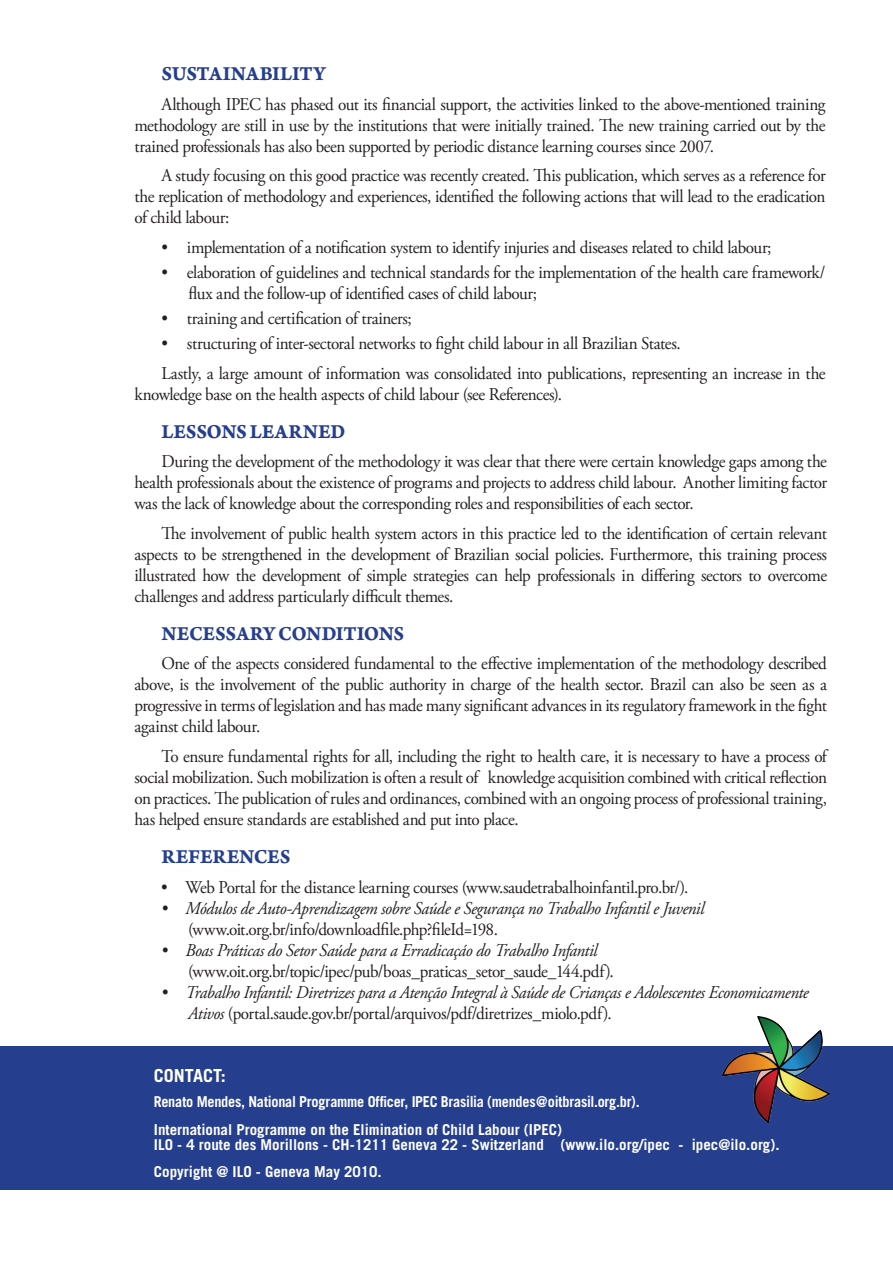
<style>
.page{position:relative;width:893px;height:1263px;background:#fff}
.page>*{position:absolute;margin:0;border:0;box-sizing:border-box;transform-origin:0 0}
.text2{font:21px "Arno Pro Bold Caption";letter-spacing:-.01em;color:#253f8e;scale:.95 1}
.text2-2{font:18px/21px "Adobe Garamond Pro";letter-spacing:-.025em;color:#231f20;text-align:justify;scale:.95 1}
.text2-3{font:italic 18px/21px "Adobe Garamond Pro";letter-spacing:-.025em;color:#231f20;scale:.95 1}
.t1{font:700 18px "Trade Gothic";color:#fff}
.t2{font:700 15px/15px "Trade Gothic";color:#fff}
.t3{font:700 15px "Trade Gothic";color:#fff;scale:.95 1}
.s1{font-style:normal}
.s2{font-style:italic}
</style>
<div class="page">
<div style="left:0;top:1047px;width:893px;height:143px;background:#253f8e"></div>
<img style="left:723px;top:1016px;width:106px;height:107px">
<p class="text2" style="left:161px;top:61px;width:174px">SUSTAINABILITY</p>
<p class="text2-2" style="left:134px;top:94px;width:729px;text-indent:27px">Although IPEC has phased out its financial support, the activities linked to the above-mentioned training methodology are still in use by the institutions that were initially trained. The new training carried out by the trained professionals has also been supported by periodic distance learning courses since 2007.</p>
<p class="text2-2" style="left:134px;top:166px;width:729px;text-indent:27px">A study focusing on this good practice was recently created. This publication, which serves as a reference for the replication of methodology and experiences, identified the following actions that will lead to the eradication of child labour:</p>
<p class="text2-2" style="left:161px;top:237px;width:644px">• implementation of a notification system to identify injuries and diseases related to child labour;</p>
<p class="text2-2" style="left:188px;top:262px;width:672px;text-indent:-27px">• elaboration of guidelines and technical standards for the implementation of the health care framework/ flux and the follow-up of identified cases of child labour;</p>
<p class="text2-2" style="left:161px;top:309px;width:265px">• training and certification of trainers;</p>
<p class="text2-2" style="left:161px;top:334px;width:548px">• structuring of inter-sectoral networks to fight child labour in all Brazilian States.</p>
<p class="text2-2" style="left:134px;top:363px;width:729px;text-indent:27px">Lastly, a large amount of information was consolidated into publications, representing an increase in the knowledge base on the health aspects of child labour (see References).</p>
<p class="text2" style="left:161px;top:419px;width:195px">LESSONS LEARNED</p>
<p class="text2-2" style="left:134px;top:452px;width:730px;text-indent:27px">During the development of the methodology it was clear that there were certain knowledge gaps among the health professionals about the existence of programs and projects to address child labour. Another limiting factor was the lack of knowledge about the corresponding roles and responsibilities of each sector.</p>
<p class="text2-2" style="left:134px;top:523px;width:731px;text-indent:27px">The involvement of public health system actors in this practice led to the identification of certain relevant aspects to be strengthened in the development of Brazilian social policies. Furthermore, this training process illustrated how the development of simple strategies can help professionals in differing sectors to overcome challenges and address particularly difficult themes.</p>
<p class="text2" style="left:161px;top:621px;width:257px">NECESSARY CONDITIONS</p>
<p class="text2-2" style="left:134px;top:654px;width:730px;text-indent:27px">One of the aspects considered fundamental to the effective implementation of the methodology described above, is the involvement of the public authority in charge of the health sector. Brazil can also be seen as a progressive in terms of legislation and has made many significant advances in its regulatory framework in the fight against child labour.</p>
<p class="text2-2" style="left:134px;top:746px;width:731px;text-indent:27px">To ensure fundamental rights for all, including the right to health care, it is necessary to have a process of social mobilization. Such mobilization is often a result of knowledge acquisition combined with critical reflection on practices. The publication of rules and ordinances, combined with an ongoing process of professional training, has helped ensure standards are established and put into place.</p>
<p class="text2" style="left:161px;top:844px;width:137px">REFERENCES</p>
<p class="text2-2" style="left:161px;top:877px;width:556px">• Web Portal for the distance learning courses (www.saudetrabalhoinfantil.pro.br/).</p>
<p class="text2-3" style="left:188px;top:898px;width:545px;text-indent:-27px">• Módulos de Auto-Aprendizagem sobre Saúde e Segurança no Trabalho Infantil e Juvenil <span class="s1">(www.oit.org.br/info/downloadfile.php?fileId=198.</span></p>
<p class="text2-2" style="left:188px;top:940px;width:450px;text-indent:-27px"><span class="s2">• Boas Práticas do Setor Saúde para a Erradicaçáo do Trabalho Infantil </span>(www.oit.org.br/topic/ipec/pub/boas_praticas_setor_saude_144.pdf).</p>
<p class="text2-3" style="left:188px;top:982px;width:655px;text-indent:-27px">• Trabalho Infantil: Diretrizes para a Atenção Integral à Saúde de Crianças e Adolescentes Economicamente<br>Ativos <span class="s1">(portal.saude.gov.br/portal/arquivos/pdf/diretrizes_miolo.pdf).</span></p>
<p class="t1" style="left:154px;top:1064px;width:74px">CONTACT:</p>
<p class="t3" style="left:154px;top:1092px;width:513px">Renato Mendes, National Programme Officer, IPEC Brasilia (mendes@oitbrasil.org.br).</p>
<p class="t2" style="left:154px;top:1121px;width:627px">International Programme on the Elimination of Child Labour (IPEC)<br>ILO - 4 route des Morillons - CH-1211 Geneva 22 - Switzerland (www.ilo.org/ipec - ipec@ilo.org).</p>
<p class="t2" style="left:154px;top:1164px;width:229px">Copyright @ ILO - Geneva May 2010.</p>
</div>
